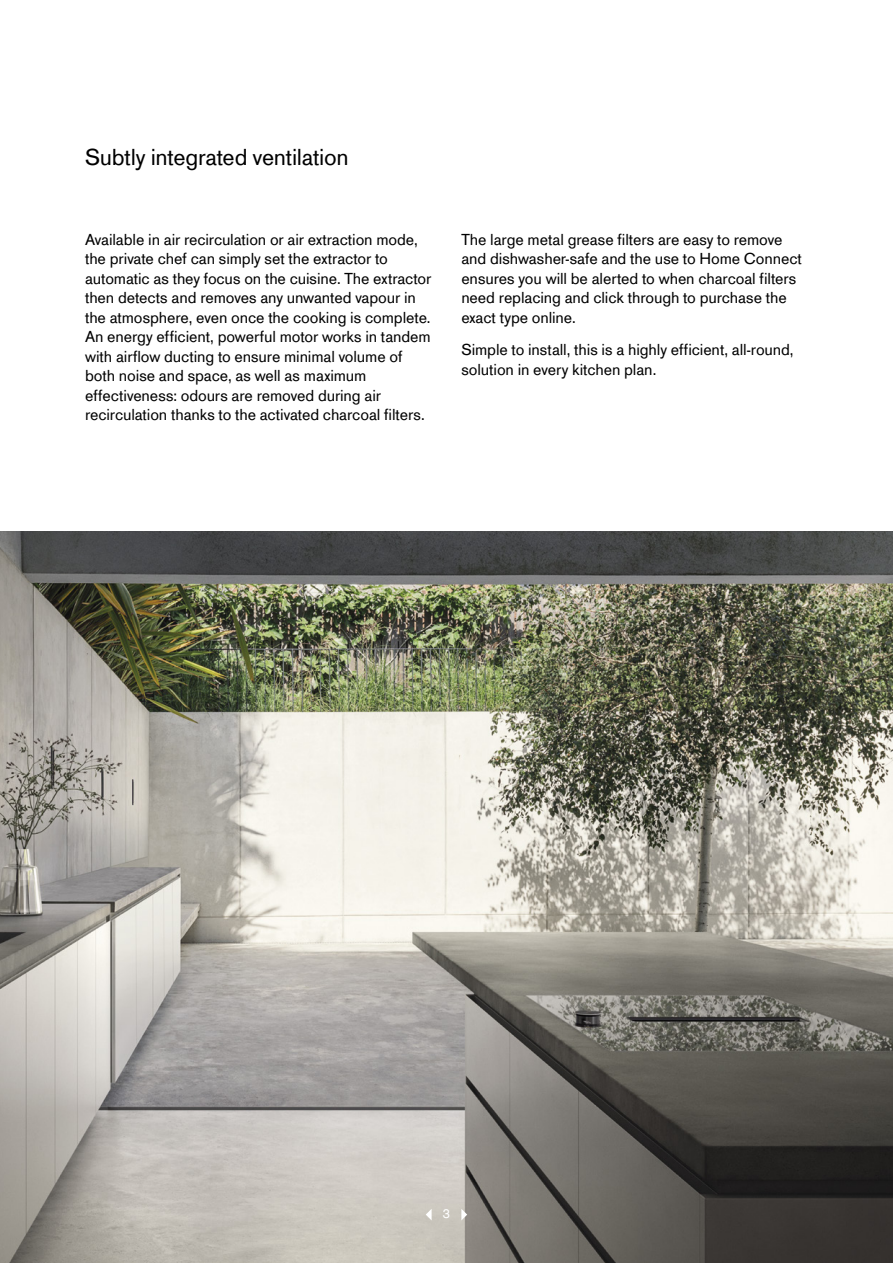
<style>
.page{position:relative;width:893px;height:1263px;background:#fff}
.page>*{position:absolute;margin:0;border:0;box-sizing:border-box;transform-origin:0 0}
.t1{font:24px "Gaggenau";letter-spacing:-.01em;color:#000}
.t2{font:16.5px/19.5px "Gaggenau";letter-spacing:-.005em;color:#000}
.t3{font:13.5px "Gaggenau";color:#fff}
</style>
<div class="page">
<img style="left:0;top:531px;width:893px;height:732px">
<svg style="left:461px;top:1209px;width:6px;height:11px"></svg>
<svg style="left:426px;top:1209px;width:6px;height:11px"></svg>
<h1 class="t1" style="left:85px;top:143px;width:265px">Subtly integrated ventilation</h1>
<p class="t2" style="left:85px;top:229px;width:348px">Available in air recirculation or air extraction mode, the private chef can simply set the extractor to automatic as they focus on the cuisine. The extractor then detects and removes any unwanted vapour in the atmosphere, even once the cooking is complete.<br>An energy efficient, powerful motor works in tandem with airflow ducting to ensure minimal volume of both noise and space, as well as maximum effectiveness: odours are removed during air recirculation thanks to the activated charcoal filters.</p>
<p class="t2" style="left:461px;top:229px;width:342px">The large metal grease filters are easy to remove and dishwasher-safe and the use to Home Connect ensures you will be alerted to when charcoal filters need replacing and click through to purchase the exact type online.</p>
<p class="t2" style="left:461px;top:340px;width:334px">Simple to install, this is a highly efficient, all-round, solution in every kitchen plan.</p>
<p class="t3" style="left:443px;top:1205px;width:9px">3</p>
</div>
